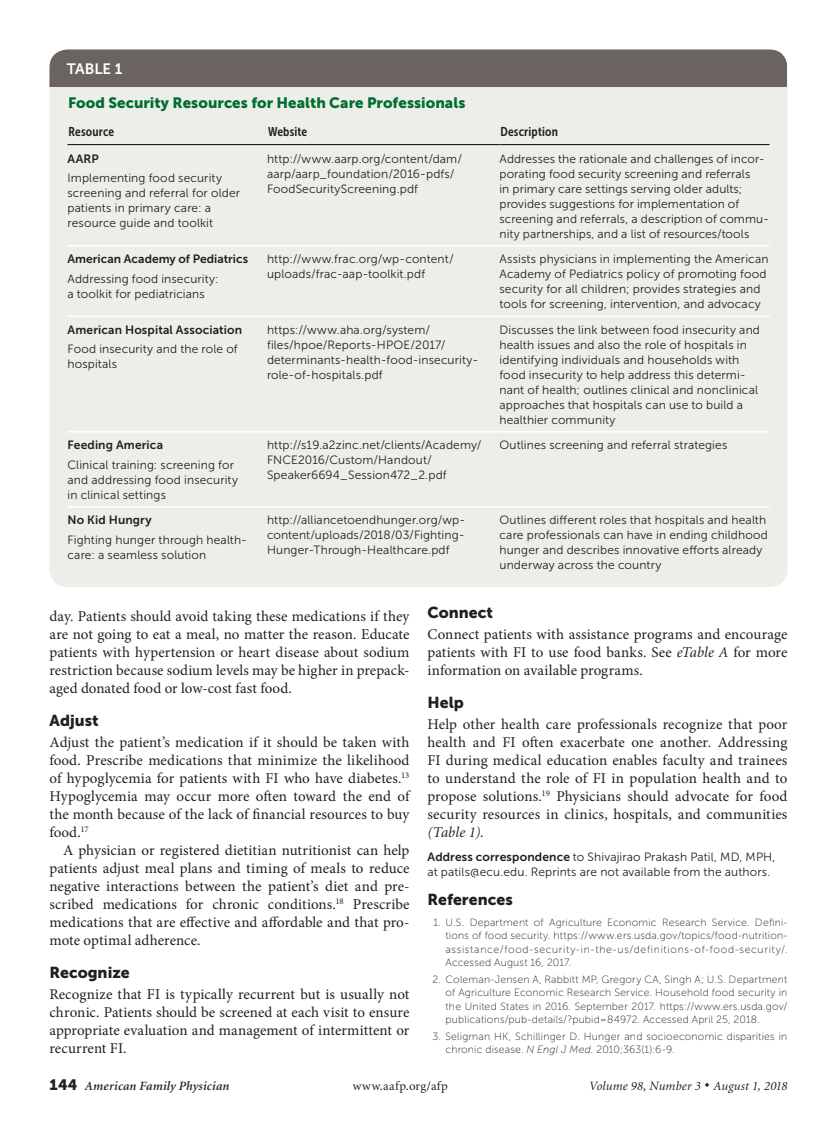
<style>
.page{position:relative;width:837px;height:1134px;background:#fff}
.page>*{position:absolute;margin:0;border:0;box-sizing:border-box;transform-origin:0 0}
.head1{font:15.75px "Museo Sans 900";color:#231f20}
.refs_head{font:15.75px "Museo Sans 900";letter-spacing:.005em;color:#231f20}
.body_noindent{font:15px/18px "Minion Pro";letter-spacing:.005em;color:#231f20;text-align:justify}
.body_text{font:15px/18px "Minion Pro";color:#231f20;text-align:justify}
.table_title{font:15px "Museo Sans 900";letter-spacing:.005em;color:#006e30}
.table{font:15px "Museo Sans 700";color:#fff}
.t1{font:italic 12.75px "Minion";letter-spacing:.01em;color:#231f20}
.t2{font:italic 600 12.75px "Minion";letter-spacing:.015em;color:#231f20}
.table_head{font:12.75px "Museo Sans Cond 700";letter-spacing:.01em;color:#231f20}
.t3{font:12.75px "Minion";letter-spacing:.03em;color:#231f20}
.table_data_last_col{font:12px/15px "Museo Sans 300";letter-spacing:.01em;color:#231f20}
.table_data{font:12px/15px "Museo Sans 300";letter-spacing:.01em;color:#231f20}
.blurb_first{font:12px/15px "Museo Sans 300";letter-spacing:.01em;color:#231f20}
.table_data-2{font:12px "Museo Sans 700";letter-spacing:.01em;color:#231f20}
.refs{font:10.5px/13.5px "Museo Sans 100";letter-spacing:.02em;color:#231f20;text-align:justify}
.s1{font-family:"Minion";font-style:italic}
.s2{font-family:"Museo Sans 700"}
.s3{font-style:italic}
.s4{font-family:"Museo Sans 900";font-weight:400;font-style:normal;font-size:15px}
</style>
<div class="page">
<div style="left:50px;top:50px;width:738px;height:537px;background:#eeeee8;border-radius:18px"></div>
<hr style="left:68px;top:144px;width:199px;height:1px;background:#231f20">
<hr style="left:267px;top:144px;width:233px;height:1px;background:#231f20">
<hr style="left:500px;top:144px;width:270px;height:1px;background:#231f20">
<hr style="left:68px;top:245px;width:199px;height:2px;background:#fff">
<hr style="left:267px;top:245px;width:233px;height:2px;background:#fff">
<hr style="left:500px;top:245px;width:270px;height:2px;background:#fff">
<hr style="left:68px;top:316px;width:199px;height:1px;background:#fff">
<hr style="left:267px;top:316px;width:233px;height:1px;background:#fff">
<hr style="left:500px;top:316px;width:270px;height:1px;background:#fff">
<hr style="left:68px;top:431px;width:199px;height:2px;background:#fff">
<hr style="left:267px;top:431px;width:233px;height:2px;background:#fff">
<hr style="left:500px;top:431px;width:270px;height:2px;background:#fff">
<hr style="left:68px;top:506px;width:199px;height:2px;background:#fff">
<hr style="left:267px;top:506px;width:233px;height:2px;background:#fff">
<hr style="left:500px;top:506px;width:270px;height:2px;background:#fff">
<div style="left:50px;top:50px;width:738px;height:37px;background:#6b6360"></div>
<p class="table" style="left:67px;top:61px;width:57px">TABLE 1</p>
<p class="table_title" style="left:68px;top:94px;width:399px">Food Security Resources for Health Care Professionals</p>
<p class="table_head" style="left:68px;top:124px;width:47px">Resource</p>
<p class="table_head" style="left:268px;top:124px;width:41px">Website</p>
<p class="table_head" style="left:500px;top:124px;width:59px">Description</p>
<p class="table_data-2" style="left:68px;top:152px;width:33px">AARP</p>
<p class="table_data" style="left:68px;top:171px;width:174px">Implementing food security screening and referral for older patients in primary care: a resource guide and toolkit</p>
<p class="table_data" style="left:267px;top:151px;width:197px">http://www.aarp.org/content/dam/ aarp/aarp_foundation/2016-pdfs/<br>FoodSecurityScreening.pdf</p>
<p class="table_data_last_col" style="left:500px;top:151px;width:271px">Addresses the rationale and challenges of incor&shy;porating food security screening and referrals<br>in primary care settings serving older adults; provides suggestions for implementation of screening and referrals, a description of commu&shy;nity partnerships, and a list of resources/tools</p>
<p class="table_data-2" style="left:68px;top:252px;width:182px">American Academy of Pediatrics</p>
<p class="table_data" style="left:68px;top:271px;width:153px">Addressing food insecurity: a toolkit for pediatricians</p>
<p class="table_data-2" style="left:68px;top:323px;width:176px">American Hospital Association</p>
<p class="table_data" style="left:68px;top:342px;width:172px">Food insecurity and the role of hospitals</p>
<p class="table_data-2" style="left:68px;top:438px;width:97px">Feeding America</p>
<p class="table_data" style="left:68px;top:457px;width:172px">Clinical training: screening for and addressing food insecurity in clinical settings</p>
<p class="table_data-2" style="left:68px;top:513px;width:86px">No Kid Hungry</p>
<p class="table_data" style="left:68px;top:532px;width:181px">Fighting hunger through health&shy;care: a seamless solution</p>
<p class="table_data" style="left:267px;top:252px;width:188px">http://www.frac.org/wp-content/ uploads/frac-aap-toolkit.pdf</p>
<p class="table_data_last_col" style="left:500px;top:252px;width:271px">Assists physicians in implementing the American Academy of Pediatrics policy of promoting food security for all children; provides strategies and tools for screening, intervention, and advocacy</p>
<p class="table_data" style="left:267px;top:322px;width:213px">https://www.aha.org/system/ files/hpoe/Reports-HPOE/2017/ determinants-health-food-insecurity&shy;role-of-hospitals.pdf</p>
<p class="table_data_last_col" style="left:500px;top:322px;width:262px">Discusses the link between food insecurity and health issues and also the role of hospitals in identifying individuals and households with food insecurity to help address this determi&shy;nant of health; outlines clinical and nonclinical approaches that hospitals can use to build a healthier community</p>
<p class="table_data" style="left:267px;top:438px;width:216px">http://s19.a2zinc.net/clients/Academy/<br>FNCE2016/Custom/Handout/<br>Speaker6694_Session472_2.pdf</p>
<p class="table_data_last_col" style="left:500px;top:438px;width:229px">Outlines screening and referral strategies</p>
<p class="table_data" style="left:267px;top:513px;width:200px;text-align:justify">http://alliancetoendhunger.org/wp&shy;content/uploads/2018/03/Fighting-Hunger-Through-Healthcare.pdf</p>
<p class="table_data_last_col" style="left:500px;top:513px;width:270px">Outlines different roles that hospitals and health care professionals can have in ending childhood hunger and describes innovative efforts already underway across the country</p>
<p class="body_text" style="left:50px;top:607px;width:362px">day. Patients should avoid taking these medications if they are not going to eat a meal, no matter the reason. Educate patients with hypertension or heart disease about sodium restriction because sodium levels may be higher in prepack&shy;aged donated food or low-cost fast food.</p>
<p class="head1" style="left:50px;top:712px;width:51px">Adjust</p>
<p class="body_noindent" style="left:50px;top:733px;width:362px">Adjust the patient’s medication if it should be taken with food. Prescribe medications that minimize the likelihood of hypoglycemia for patients with FI who have diabetes.<sup>13<br></sup>Hypoglycemia may occur more often toward the end of the month because of the lack of financial resources to buy food.<sup>17</sup></p>
<p class="body_text" style="left:50px;top:841px;width:362px;text-indent:14px">A physician or registered dietitian nutritionist can help patients adjust meal plans and timing of meals to reduce negative interactions between the patient’s diet and pre&shy;scribed medications for chronic conditions.<sup>18</sup> Prescribe medications that are effective and affordable and that pro&shy;mote optimal adherence.</p>
<p class="head1" style="left:50px;top:964px;width:82px">Recognize</p>
<p class="body_noindent" style="left:50px;top:985px;width:362px">Recognize that FI is typically recurrent but is usually not chronic. Patients should be screened at each visit to ensure appropriate evaluation and management of intermittent or recurrent FI.</p>
<p class="head1" style="left:428px;top:604px;width:67px">Connect</p>
<p class="body_noindent" style="left:428px;top:625px;width:361px">Connect patients with assistance programs and encourage patients with FI to use food banks. See <span class="s1">eTable A</span> for more information on available programs.</p>
<p class="head1" style="left:428px;top:694px;width:38px">Help</p>
<p class="body_noindent" style="left:428px;top:715px;width:362px">Help other health care professionals recognize that poor health and FI often exacerbate one another. Addressing FI during medical education enables faculty and trainees to understand the role of FI in population health and to propose solutions.<sup>19</sup> Physicians should advocate for food security resources in clinics, hospitals, and communities <span class="s1">(Table 1)</span>.</p>
<p class="blurb_first" style="left:428px;top:849px;width:349px"><span class="s2">Address correspondence</span> to Shivajirao Prakash Patil, MD, MPH, at patils@ecu.edu. Reprints are not available from the authors.</p>
<p class="refs_head" style="left:428px;top:890px;width:87px">References</p>
<p class="refs" style="left:446px;top:915px;width:344px;text-indent:-12px">1. U.S. Department of Agriculture Economic Research Service. Defini&shy;tions of food security. https://www.ers.usda.gov/topics/food-nutrition&shy;assistance/food-security-in-the-us/definitions-of-food-security/.<br>Accessed August 16, 2017.</p>
<p class="refs" style="left:446px;top:972px;width:344px;text-indent:-13px">2. Coleman-Jensen A, Rabbitt MP, Gregory CA, Singh A; U.S. Department of Agriculture Economic Research Service. Household food security in the United States in 2016. September 2017. https://www.ers.usda.gov/ publications/pub-details/?pubid=84972. Accessed April 25, 2018.</p>
<p class="refs" style="left:446px;top:1029px;width:343px;text-indent:-13px">3. Seligman HK, Schillinger D. Hunger and socioeconomic disparities in chronic disease. <span class="s3">N Engl J Med.</span> 2010;363(1):6-9.</p>
<p class="t2" style="left:50px;top:1080px;width:181px"><span class="s4">144</span> American Family Physician</p>
<p class="t3" style="left:353px;top:1080px;width:97px">www.aafp.org/afp</p>
<p class="t1" style="left:589px;top:1080px;width:200px">Volume 98, Number 3 ◆ August 1, 2018</p>
</div>
